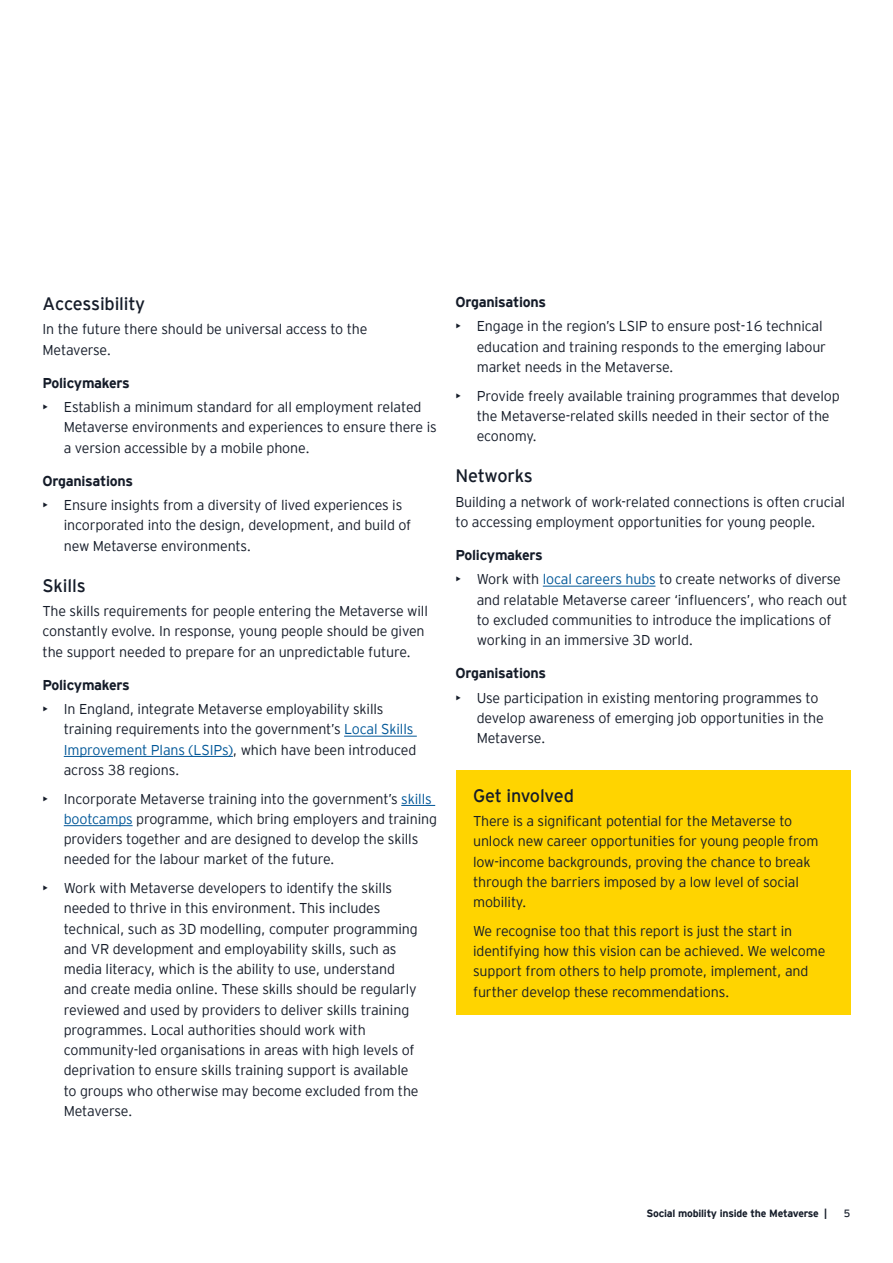
<style>
.page{position:relative;width:893px;height:1263px;background:#fff}
.page>*{position:absolute;margin:0;border:0;box-sizing:border-box;transform-origin:0 0}
.t1{font:18px "EY Interstate";letter-spacing:-.01em;color:#151c29}
.t2{font:300 14.25px/20.2px "EY Interstate";letter-spacing:-.01em;color:#151c29}
.t3{font:700 14.25px "EY Interstate";letter-spacing:-.02em;color:#151c29}
.t4{font:700 10.5px "EY Interstate";letter-spacing:-.02em;color:#151c29}
.t5{font:10.5px "EY Interstate";color:#151c29}
.s1{color:#005798}
</style>
<div class="page">
<hr style="left:344px;top:736px;width:73px;height:1px;background:#005798">
<hr style="left:64px;top:756px;width:169px;height:1px;background:#005798">
<hr style="left:401px;top:805px;width:34px;height:1px;background:#005798">
<hr style="left:64px;top:825px;width:69px;height:1px;background:#005798">
<hr style="left:543px;top:586px;width:112px;height:1px;background:#005798">
<div style="left:456px;top:770px;width:394px;height:245px;background:#ffd400"></div>
<p class="t1" style="left:43px;top:291px;width:104px">Accessibility</p>
<p class="t2" style="left:43px;top:318px;width:327px">In the future there should be universal access to the<br>Metaverse.</p>
<p class="t3" style="left:43px;top:372px;width:89px">Policymakers</p>
<p class="t2" style="left:64px;top:396px;width:375px;text-indent:-21px">• Establish a minimum standard for all employment related<br>Metaverse environments and experiences to ensure there is a version accessible by a mobile phone.</p>
<p class="t3" style="left:43px;top:470px;width:92px">Organisations</p>
<p class="t2" style="left:64px;top:494px;width:349px;text-indent:-21px">• Ensure insights from a diversity of lived experiences is incorporated into the design, development, and build of new Metaverse environments.</p>
<p class="t1" style="left:43px;top:572px;width:45px">Skills</p>
<p class="t2" style="left:43px;top:600px;width:387px">The skills requirements for people entering the Metaverse will constantly evolve. In response, young people should be given the support needed to prepare for an unpredictable future.</p>
<p class="t3" style="left:43px;top:674px;width:89px">Policymakers</p>
<p class="t2" style="left:64px;top:698px;width:354px;text-indent:-21px">• In England, integrate Metaverse employability skills training requirements into the government’s <span class="s1">Local Skills Improvement Plans (LSIPs)</span>, which have been introduced across 38 regions.</p>
<p class="t2" style="left:64px;top:788px;width:375px;text-indent:-21px">• Incorporate Metaverse training into the government’s <span class="s1">skills bootcamps</span> programme, which bring employers and training providers together and are designed to develop the skills needed for the labour market of the future.</p>
<p class="t2" style="left:64px;top:877px;width:356px;text-indent:-21px">• Work with Metaverse developers to identify the skills needed to thrive in this environment. This includes technical, such as 3D modelling, computer programming and VR development and employability skills, such as media literacy, which is the ability to use, understand and create media online. These skills should be regularly reviewed and used by providers to deliver skills training programmes. Local authorities should work with community-led organisations in areas with high levels of deprivation to ensure skills training support is available to groups who otherwise may become excluded from the Metaverse.</p>
<p class="t3" style="left:455px;top:291px;width:92px">Organisations</p>
<p class="t2" style="left:477px;top:315px;width:351px;text-indent:-21px">• Engage in the region’s LSIP to ensure post-16 technical education and training responds to the emerging labour market needs in the Metaverse.</p>
<p class="t2" style="left:477px;top:385px;width:364px;text-indent:-21px">• Provide freely available training programmes that develop the Metaverse-related skills needed in their sector of the economy.</p>
<p class="t1" style="left:455px;top:463px;width:79px">Networks</p>
<p class="t2" style="left:455px;top:491px;width:391px">Building a network of work-related connections is often crucial to accessing employment opportunities for young people.</p>
<p class="t3" style="left:455px;top:544px;width:89px">Policymakers</p>
<p class="t2" style="left:477px;top:568px;width:372px;text-indent:-21px">• Work with <span class="s1">local careers hubs</span> to create networks of diverse and relatable Metaverse career ‘influencers’, who reach out to excluded communities to introduce the implications of working in an immersive 3D world.</p>
<p class="t3" style="left:455px;top:663px;width:92px">Organisations</p>
<p class="t2" style="left:477px;top:687px;width:349px;text-indent:-21px">• Use participation in existing mentoring programmes to develop awareness of emerging job opportunities in the<br>Metaverse.</p>
<p class="t1" style="left:473px;top:782px;width:102px">Get involved</p>
<p class="t2" style="left:473px;top:810px;width:347px">There is a significant potential for the Metaverse to unlock new career opportunities for young people from low-income backgrounds, proving the chance to break through the barriers imposed by a low level of social mobility.</p>
<p class="t2" style="left:473px;top:920px;width:354px">We recognise too that this report is just the start in identifying how this vision can be achieved. We welcome support from others to help promote, implement, and further develop these recommendations.</p>
<p class="t4" style="left:646px;top:1206px;width:182px">Social mobility inside the Metaverse |</p>
<p class="t5" style="left:844px;top:1206px;width:8px">5</p>
</div>
